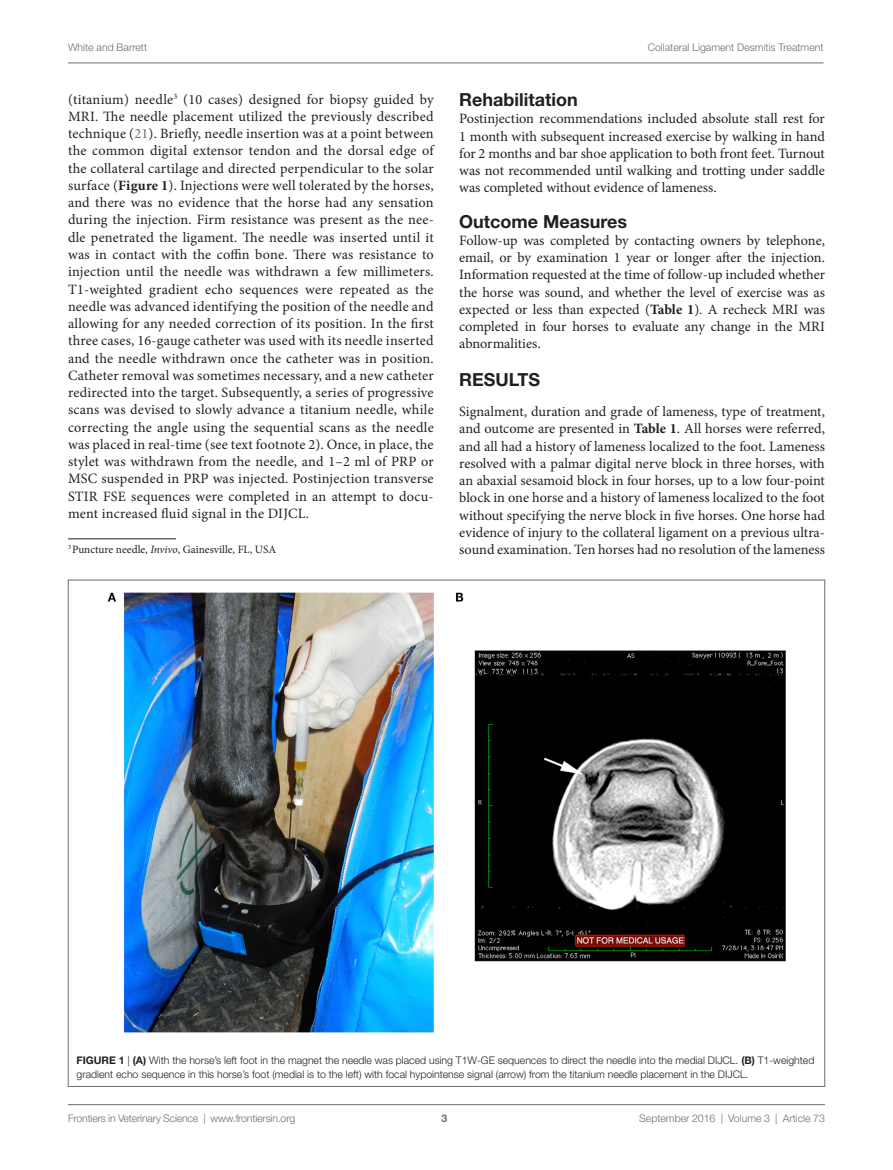
<style>
.page{position:relative;width:893px;height:1170px;background:#fff}
.page>*{position:absolute;margin:0;border:0;box-sizing:border-box;transform-origin:0 0}
.t1{font:700 18px "Helvetica Neue LT Std";color:#231f20}
.t2{font:14.25px/17.2px "Minion Pro";color:#231f20;text-align:justify}
.t3{font:11.25px "Minion Pro";color:#231f20}
.t4{font:300 10.5px/14.2px "Helvetica Neue LT Std";color:#231f20}
.t5{font:300 10.5px "Helvetica Neue LT Std";color:#6c6d70}
.t6{font:700 10.5px "Helvetica Neue LT Std";color:#6c6d70}
.s1{color:#6c6d70}
.s2{font-weight:700}
.s3{font-style:italic}
</style>
<div class="page">
<img style="left:107px;top:592px;width:679px;height:441px">
<hr style="left:68px;top:1104px;width:757px;height:1px;background:#6c6d70">
<hr style="left:68px;top:63px;width:755px;height:1px;background:#6c6d70">
<hr style="left:68px;top:538px;width:108px;height:1px;background:#231f20">
<p class="t5" style="left:68px;top:41px;width:81px">White and Barrett</p>
<p class="t5" style="left:648px;top:41px;width:177px">Collateral Ligament Desmitis Treatment</p>
<p class="t2" style="left:68px;top:90px;width:367px">(titanium) needle<sup>3</sup> (10 cases) designed for biopsy guided by MRI. The needle placement utilized the previously described technique (<span class="s1">21</span>). Briefly, needle insertion was at a point between the common digital extensor tendon and the dorsal edge of the collateral cartilage and directed perpendicular to the solar surface (<span class="s2">Figure 1</span>). Injections were well tolerated by the horses, and there was no evidence that the horse had any sensation during the injection. Firm resistance was present as the nee&shy;dle penetrated the ligament. The needle was inserted until it was in contact with the coffin bone. There was resistance to injection until the needle was withdrawn a few millimeters.<br>T1-weighted gradient echo sequences were repeated as the needle was advanced identifying the position of the needle and allowing for any needed correction of its position. In the first three cases, 16-gauge catheter was used with its needle inserted and the needle withdrawn once the catheter was in position.<br>Catheter removal was sometimes necessary, and a new catheter redirected into the target. Subsequently, a series of progressive scans was devised to slowly advance a titanium needle, while correcting the angle using the sequential scans as the needle was placed in real-time (see text footnote 2). Once, in place, the stylet was withdrawn from the needle, and 1–2 ml of PRP or MSC suspended in PRP was injected. Postinjection transverse STIR FSE sequences were completed in an attempt to docu&shy;ment increased fluid signal in the DIJCL.</p>
<p class="t3" style="left:68px;top:542px;width:210px"><sup>3</sup>Puncture needle, <span class="s3">Invivo</span>, Gainesville, FL, USA</p>
<p class="t1" style="left:459px;top:88px;width:120px">Rehabilitation</p>
<p class="t2" style="left:459px;top:110px;width:367px">Postinjection recommendations included absolute stall rest for 1 month with subsequent increased exercise by walking in hand for 2 months and bar shoe application to both front feet. Turnout was not recommended until walking and trotting under saddle was completed without evidence of lameness.</p>
<p class="t1" style="left:459px;top:210px;width:169px">Outcome Measures</p>
<p class="t2" style="left:459px;top:232px;width:367px">Follow-up was completed by contacting owners by telephone, email, or by examination 1 year or longer after the injection.<br>Information requested at the time of follow-up included whether the horse was sound, and whether the level of exercise was as expected or less than expected (<span class="s2">Table 1</span>). A recheck MRI was completed in four horses to evaluate any change in the MRI abnormalities.</p>
<p class="t1" style="left:459px;top:368px;width:13px">RES</p>
<p class="t1" style="left:496px;top:368px;width:45px">ULTS</p>
<p class="t2" style="left:459px;top:403px;width:367px">Signalment, duration and grade of lameness, type of treatment, and outcome are presented in <span class="s2">Table 1</span>. All horses were referred, and all had a history of lameness localized to the foot. Lameness resolved with a palmar digital nerve block in three horses, with an abaxial sesamoid block in four horses, up to a low four-point block in one horse and a history of lameness localized to the foot without specifying the nerve block in five horses. One horse had evidence of injury to the collateral ligament on a previous ultra&shy;sound examination. Ten horses had no resolution of the lameness</p>
<p class="t4" style="left:77px;top:1052px;width:739px"><span class="s2">FIG URE 1</span> | <span class="s2">(A)</span> With the horse’s left foot in the magnet the needle was placed using T1W-GE sequences to direct the needle into the medial DIJCL. <span class="s2">(B)</span> T1-weighted gradient echo sequence in this horse’s foot (medial is to the left) with focal hypointense signal (arrow) from the titanium needle placement in the DIJCL.</p>
<p class="t6" style="left:441px;top:1111px;width:7px">3</p>
<p class="t5" style="left:68px;top:1111px;width:229px">Frontiers in Veterinary Science | www.frontiersin.org</p>
<p class="t5" style="left:639px;top:1111px;width:187px">September 2016 | Volume 3 | Article 73</p>
</div>
